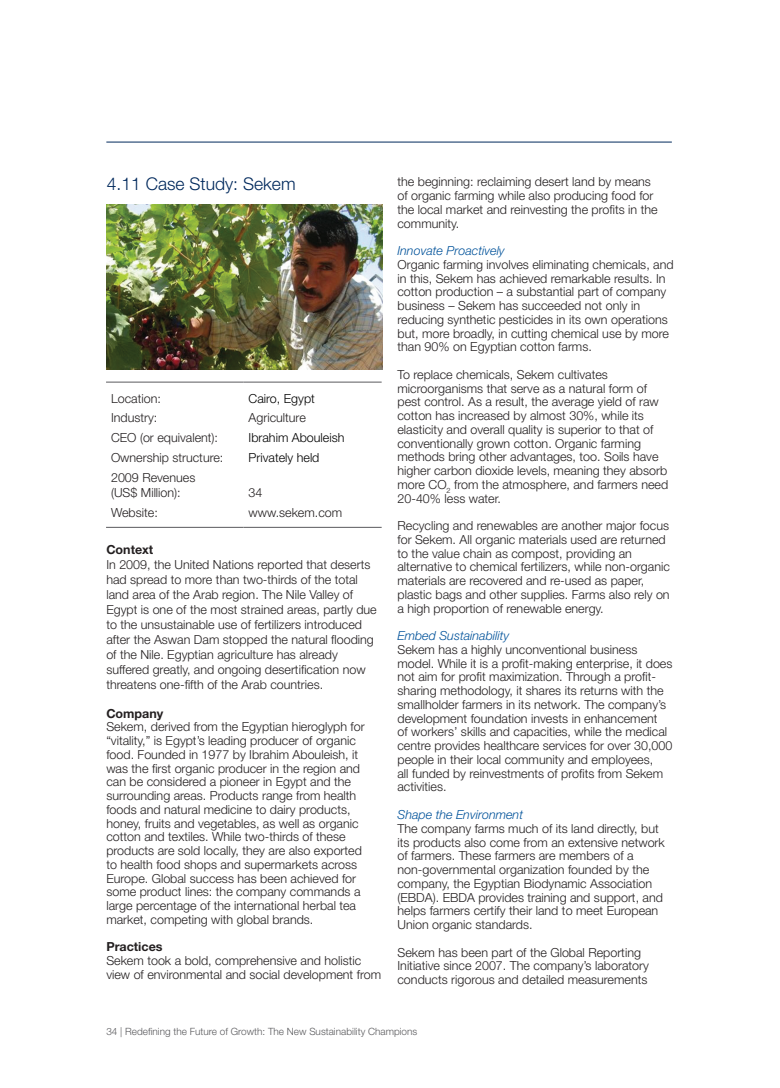
<style>
.page{position:relative;width:780px;height:1088px;background:#fff}
.page>*{position:absolute;margin:0;border:0;box-sizing:border-box;transform-origin:0 0}
.t1{font:300 17.5px "Helvetica Neue";color:#00295c}
.t2{font:300 12.5px/13.8px "Helvetica Neue";color:#231f20}
.t3{font:italic 300 12.5px "Helvetica Neue";color:#01529a}
.t4{font:300 12.5px "Helvetica Neue";color:#000}
.t5{font:700 12.5px "Helvetica Neue";color:#231f20}
.t6{font:300 10px "Helvetica Neue";color:#5a5a5d}
</style>
<div class="page">
<hr style="left:106px;top:142px;width:565px;height:1px;background:#00295c">
<hr style="left:106px;top:382px;width:137px;height:1px;background:#5a5a5d">
<hr style="left:243px;top:382px;width:138px;height:1px;background:#5a5a5d">
<hr style="left:106px;top:527px;width:137px;height:1px;background:#5a5a5d">
<hr style="left:243px;top:527px;width:138px;height:1px;background:#5a5a5d">
<img style="left:107px;top:204px;width:276px;height:165px">
<h1 class="t1" style="left:107px;top:173px;width:190px">4.11 Case Study: Sekem</h1>
<p class="t2" style="left:111px;top:391px;width:51px">Location:</p>
<p class="t4" style="left:248px;top:390px;width:68px">Cairo, Egypt</p>
<p class="t2" style="left:111px;top:411px;width:48px">Industry:</p>
<p class="t2" style="left:248px;top:411px;width:59px">Agriculture</p>
<p class="t2" style="left:111px;top:431px;width:108px">CEO (or equivalent):</p>
<p class="t4" style="left:248px;top:430px;width:97px">Ibrahim Abouleish</p>
<p class="t2" style="left:111px;top:450px;width:114px">Ownership structure:</p>
<p class="t4" style="left:248px;top:450px;width:72px">Privately held</p>
<p class="t2" style="left:111px;top:470px;width:86px;line-height:15px">2009 Revenues (US$ Million):</p>
<p class="t2" style="left:248px;top:485px;width:15px">34</p>
<p class="t2" style="left:111px;top:505px;width:48px">Website:</p>
<p class="t2" style="left:248px;top:505px;width:95px">www.sekem.com</p>
<p class="t5" style="left:106px;top:541px;width:48px">Context</p>
<p class="t2" style="left:106px;top:556px;width:272px;line-height:15px">In 2009, the United Nations reported that deserts had spread to more than two-thirds of the total land area of the Arab region. The Nile Valley of Egypt is one of the most strained areas, partly due to the unsustainable use of fertilizers introduced after the Aswan Dam stopped the natural flooding of the Nile. Egyptian agriculture has already suffered greatly, and ongoing desertification now threatens one-fifth of the Arab countries.</p>
<p class="t5" style="left:106px;top:705px;width:58px">Company</p>
<p class="t2" style="left:106px;top:720px;width:260px">Sekem, derived from the Egyptian hieroglyph for “vitality,” is Egypt’s leading producer of organic food. Founded in 1977 by Ibrahim Abouleish, it was the first organic producer in the region and can be considered a pioneer in Egypt and the surrounding areas. Products range from health foods and natural medicine to dairy products, honey, fruits and vegetables, as well as organic cotton and textiles. While two-thirds of these products are sold locally, they are also exported to health food shops and supermarkets across Europe. Global success has been achieved for some product lines: the company commands a large percentage of the international herbal tea market, competing with global brands.</p>
<p class="t5" style="left:106px;top:939px;width:58px">Practices</p>
<p class="t2" style="left:106px;top:953px;width:276px">Sekem took a bold, comprehensive and holistic view of environmental and social development from</p>
<p class="t2" style="left:397px;top:175px;width:262px">the beginning: reclaiming desert land by means of organic farming while also producing food for the local market and reinvesting the profits in the community.</p>
<p class="t3" style="left:397px;top:243px;width:109px">Innovate Proactively</p>
<p class="t2" style="left:397px;top:257px;width:277px">Organic farming involves eliminating chemicals, and in this, Sekem has achieved remarkable results. In cotton production – a substantial part of company business – Sekem has succeeded not only in reducing synthetic pesticides in its own operations but, more broadly, in cutting chemical use by more than 90% on Egyptian cotton farms.</p>
<p class="t2" style="left:397px;top:367px;width:272px">To replace chemicals, Sekem cultivates microorganisms that serve as a natural form of pest control. As a result, the average yield of raw cotton has increased by almost 30%, while its elasticity and overall quality is superior to that of conventionally grown cotton. Organic farming methods bring other advantages, too. Soils have higher carbon dioxide levels, meaning they absorb more CO<sub>2</sub> from the atmosphere, and farmers need 20-40% less water.</p>
<p class="t2" style="left:397px;top:519px;width:274px">Recycling and renewables are another major focus for Sekem. All organic materials used are returned to the value chain as compost, providing an alternative to chemical fertilizers, while non-organic materials are recovered and re-used as paper, plastic bags and other supplies. Farms also rely on a high proportion of renewable energy.</p>
<p class="t3" style="left:397px;top:628px;width:113px">Embed Sustainability</p>
<p class="t2" style="left:397px;top:642px;width:276px">Sekem has a highly unconventional business model. While it is a profit-making enterprise, it does not aim for profit maximization. Through a profit&shy;sharing methodology, it shares its returns with the smallholder farmers in its network. The company’s development foundation invests in enhancement<br>of workers’ skills and capacities, while the medical centre provides healthcare services for over 30,000 people in their local community and employees,<br>all funded by reinvestments of profits from Sekem activities.</p>
<p class="t3" style="left:397px;top:807px;width:127px">Shape the Environment</p>
<p class="t2" style="left:397px;top:821px;width:269px">The company farms much of its land directly, but its products also come from an extensive network of farmers. These farmers are members of a non-governmental organization founded by the company, the Egyptian Biodynamic Association (EBDA). EBDA provides training and support, and helps farmers certify their land to meet European Union organic standards.</p>
<p class="t2" style="left:397px;top:945px;width:253px">Sekem has been part of the Global Reporting<br>Initiative since 2007. The company’s laboratory conducts rigorous and detailed measurements</p>
<p class="t6" style="left:106px;top:1025px;width:312px">34 | Redefining the Future of Growth: The New Sustainability Champions</p>
</div>
